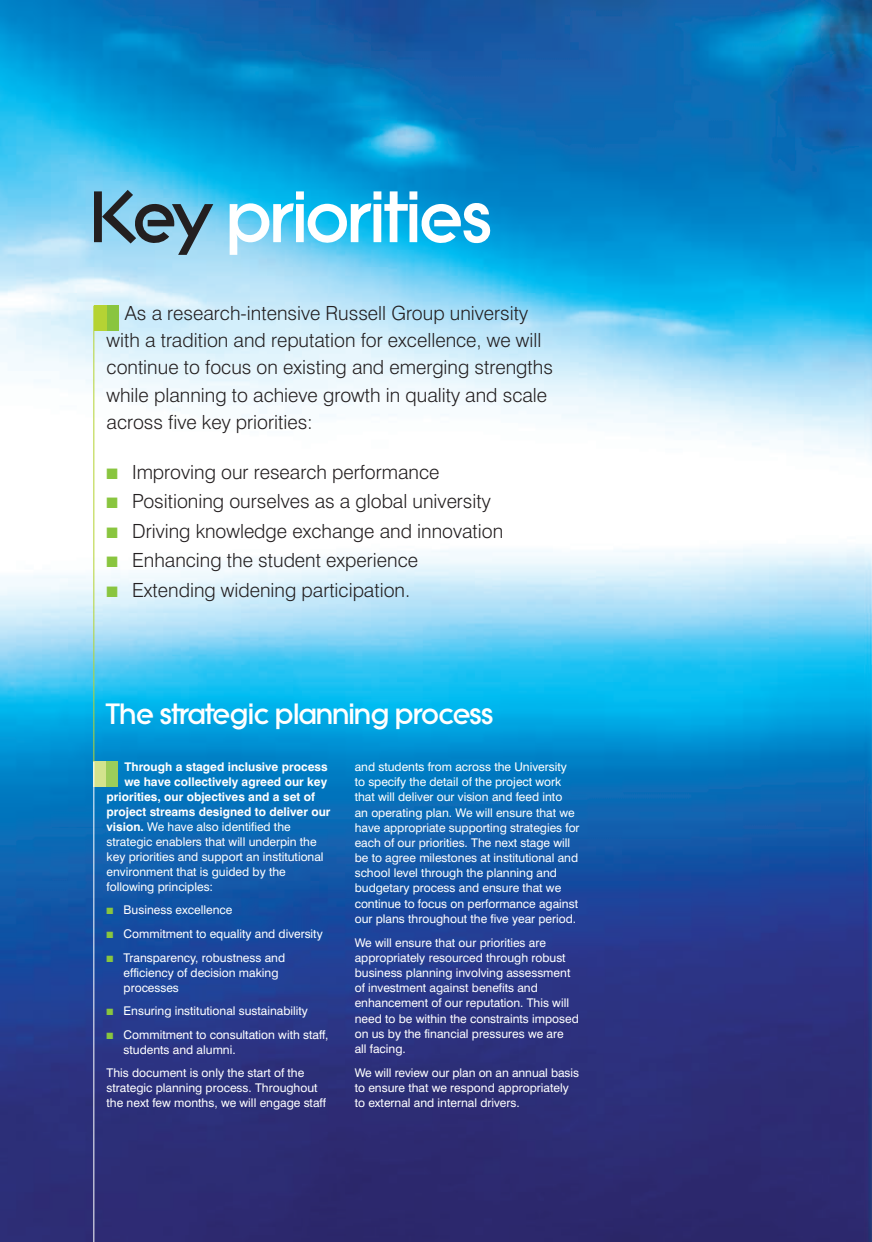
<style>
.page{position:relative;width:872px;height:1242px;background:#fff}
.page>*{position:absolute;margin:0;border:0;box-sizing:border-box;transform-origin:0 0}
.t1{font:800 70.5px "Litera";letter-spacing:-.035em;color:#fff}
.t2{font:800 28.5px "Litera";letter-spacing:-.03em;color:#fff}
.t3{font:300 19.5px/27.3px "Swiss 721 BT";color:#231f20}
.t4{font:12px/15.1px "Swiss 721 BT";color:#fff}
.t5{font:700 12px "Swiss 721 BT";color:#fff}
.s1{color:#231f20}
.s2{color:#89c53f}
.s3{font-weight:700}
</style>
<div class="page">
<img style="left:0;top:0;width:872px;height:1242px">
<div style="left:93px;top:761px;width:25px;height:25px;background:#9ccd5a"></div>
<div style="left:93px;top:761px;width:13px;height:25px;background:#d3e38d"></div>
<hr style="left:94px;top:761px;width:1px;height:481px;background:#fff">
<hr style="left:94px;top:306px;width:1px;height:455px;background:#b5d334">
<div style="left:94px;top:306px;width:25px;height:25px;background:#89c53f"></div>
<div style="left:94px;top:306px;width:13px;height:25px;background:#b5d334"></div>
<h1 class="t1" style="left:90px;top:177px;width:404px"><span class="s1">Key</span> priorities</h1>
<p class="t3" style="left:107px;top:301px;width:448px;text-indent:18px">As a research-intensive Russell Group university with a tradition and reputation for excellence, we will continue to focus on existing and emerging strengths while planning to achieve growth in quality and scale across five key priorities:</p>
<h3 class="t3" style="left:107px;top:460px;width:334px"><span class="s2">■</span> Improving our research performance</h3>
<h3 class="t3" style="left:107px;top:490px;width:386px"><span class="s2">■</span> Positioning ourselves as a global university</h3>
<h3 class="t3" style="left:107px;top:519px;width:398px"><span class="s2">■</span> Driving knowledge exchange and innovation</h3>
<h3 class="t3" style="left:107px;top:549px;width:313px"><span class="s2">■</span> Enhancing the student experience</h3>
<h3 class="t3" style="left:107px;top:578px;width:305px"><span class="s2">■</span> Extending widening participation.</h3>
<h2 class="t2" style="left:107px;top:697px;width:388px">The strategic planning process</h2>
<p class="t4" style="left:355px;top:760px;width:226px">and students from across the University to specify the detail of the project work that will deliver our vision and feed into<br>an operating plan. We will ensure that we have appropriate supporting strategies for each of our priorities. The next stage will be to agree milestones at institutional and school level through the planning and budgetary process and ensure that we continue to focus on performance against our plans throughout the five year period.</p>
<p class="t4" style="left:355px;top:936px;width:225px">We will ensure that our priorities are appropriately resourced through robust business planning involving assessment of investment against benefits and enhancement of our reputation. This will need to be within the constraints imposed on us by the financial pressures we are<br>all facing.</p>
<p class="t4" style="left:355px;top:1066px;width:226px">We will review our plan on an annual basis to ensure that we respond appropriately to external and internal drivers.</p>
<p class="t5" style="left:124px;top:762px;width:205px">Through a staged inclusive process</p>
<p class="t5" style="left:124px;top:777px;width:204px">we have collectively agreed our key</p>
<p class="t5" style="left:107px;top:792px;width:210px">priorities, our objectives and a set of</p>
<p class="t5" style="left:107px;top:807px;width:225px">project streams designed to deliver our</p>
<p class="t4" style="left:107px;top:820px;width:186px"><span class="s3">vision.</span> We have also identified the</p>
<p class="t4" style="left:107px;top:835px;width:212px">strategic enablers that will underpin the</p>
<p class="t4" style="left:107px;top:850px;width:219px">key priorities and support an institutional</p>
<p class="t4" style="left:107px;top:865px;width:181px">environment that is guided by the</p>
<p class="t4" style="left:107px;top:880px;width:108px">following principles:</p>
<p class="t4" style="left:107px;top:904px;width:127px"><span class="s2">■</span> Business excellence</p>
<p class="t4" style="left:107px;top:927px;width:218px"><span class="s2">■</span> Commitment to equality and diversity</p>
<p class="t4" style="left:124px;top:951px;width:163px;text-indent:-17px"><span class="s2">■</span> Transparency, robustness and efficiency of decision making processes</p>
<p class="t4" style="left:107px;top:1004px;width:203px"><span class="s2">■</span> Ensuring institutional sustainability</p>
<p class="t4" style="left:124px;top:1028px;width:206px;text-indent:-17px"><span class="s2">■</span> Commitment to consultation with staff, students and alumni.</p>
<p class="t4" style="left:107px;top:1066px;width:221px">This document is only the start of the strategic planning process. Throughout the next few months, we will engage staff</p>
</div>
